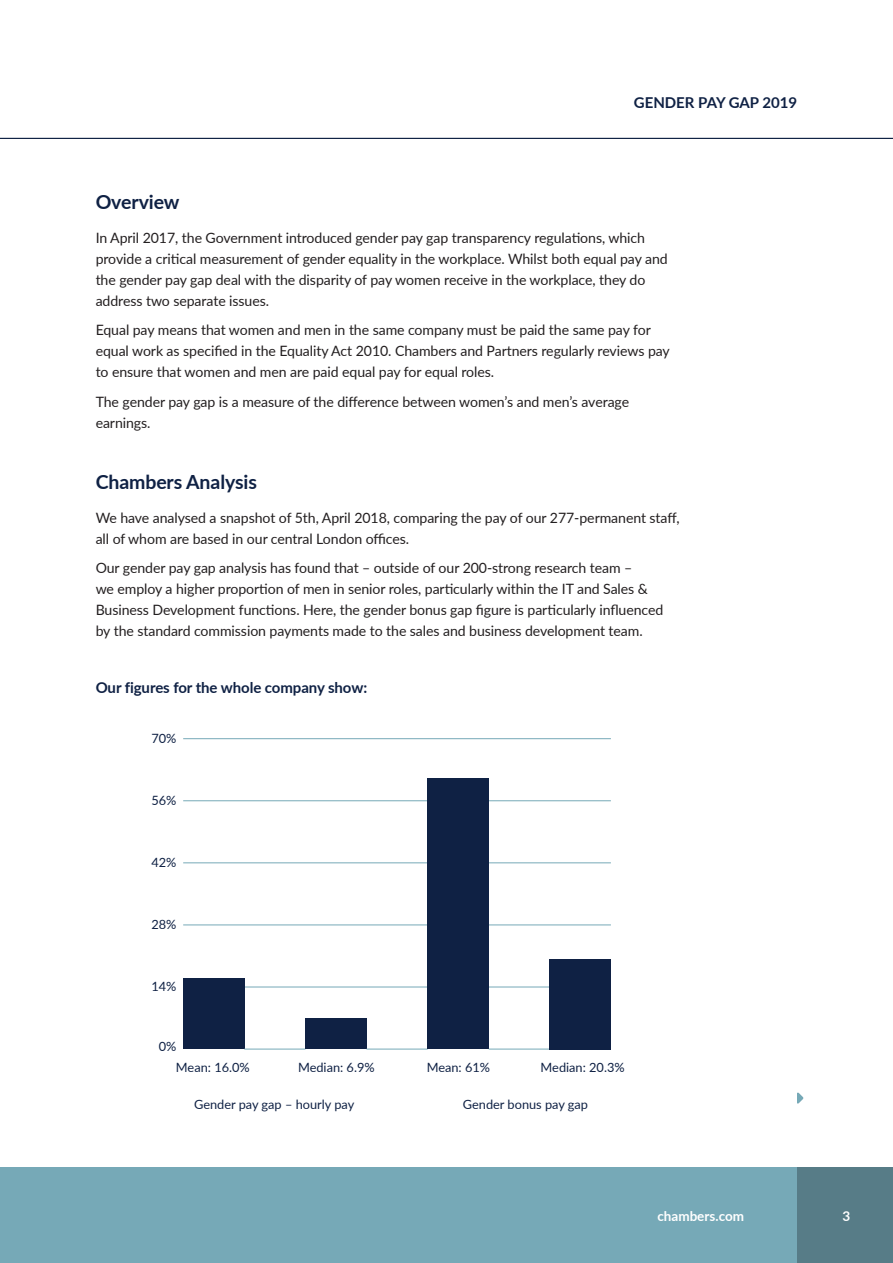
<style>
.page{position:relative;width:893px;height:1263px;background:#fff}
.page>*{position:absolute;margin:0;border:0;box-sizing:border-box;transform-origin:0 0}
.Sub_head{font:700 19.5px "Lato";letter-spacing:-.005em;color:#0f2144}
.t1{font:700 15px "Lato";letter-spacing:-.005em;color:#0f2144}
.Intro__Main{font:14.25px/21px "Lato";letter-spacing:-.005em;color:#231f20}
.t2{font:700 13.5px "Lato";color:#fff}
.t3{font:12.75px "Lato";color:#0f2144}
</style>
<div class="page">
<div style="left:0;top:1167px;width:893px;height:96px;background:#76a9b7"></div>
<div style="left:797px;top:1167px;width:96px;height:96px;background:#577c87"></div>
<svg style="left:797px;top:1093px;width:6px;height:10px"></svg>
<hr style="left:0;top:138px;width:893px;height:1px;background:#0f2144">
<hr style="left:183px;top:987px;width:428px;height:1px;background:#76a9b7">
<hr style="left:183px;top:924px;width:428px;height:1px;background:#76a9b7">
<hr style="left:183px;top:862px;width:428px;height:1px;background:#76a9b7">
<hr style="left:183px;top:800px;width:428px;height:1px;background:#76a9b7">
<hr style="left:183px;top:738px;width:428px;height:1px;background:#76a9b7">
<div style="left:183px;top:978px;width:61px;height:71px;background:#0f2144"></div>
<hr style="left:244px;top:1049px;width:61px;height:1px;background:#76a9b7">
<div style="left:305px;top:1018px;width:61px;height:31px;background:#0f2144"></div>
<hr style="left:366px;top:1049px;width:62px;height:1px;background:#76a9b7">
<div style="left:428px;top:779px;width:61px;height:270px;background:#0f2144"></div>
<hr style="left:489px;top:1049px;width:61px;height:1px;background:#76a9b7">
<div style="left:550px;top:959px;width:61px;height:90px;background:#0f2144"></div>
<p class="t1" style="left:634px;top:91px;width:165px">GENDER PAY GAP 2019</p>
<p class="Sub_head" style="left:96px;top:188px;width:85px">Overview</p>
<p class="Intro__Main" style="left:96px;top:227px;width:574px">In April 2017, the Government introduced gender pay gap transparency regulations, which provide a critical measurement of gender equality in the workplace. Whilst both equal pay and the gender pay gap deal with the disparity of pay women receive in the workplace, they do address two separate issues.</p>
<p class="Intro__Main" style="left:96px;top:319px;width:576px">Equal pay means that women and men in the same company must be paid the same pay for equal work as specified in the Equality Act 2010. Chambers and Partners regularly reviews pay to ensure that women and men are paid equal pay for equal roles.</p>
<p class="Intro__Main" style="left:96px;top:391px;width:535px">The gender pay gap is a measure of the difference between women’s and men’s average earnings.</p>
<p class="Sub_head" style="left:96px;top:467px;width:163px">Chambers Analysis</p>
<p class="Intro__Main" style="left:96px;top:506px;width:585px">We have analysed a snapshot of 5th, April 2018, comparing the pay of our 277-permanent staff, all of whom are based in our central London offices.</p>
<p class="Intro__Main" style="left:96px;top:557px;width:569px">Our gender pay gap analysis has found that – outside of our 200-strong research team –<br>we employ a higher proportion of men in senior roles, particularly within the IT and Sales &amp; Business Development functions. Here, the gender bonus gap figure is particularly influenced by the standard commission payments made to the sales and business development team.</p>
<p class="t1" style="left:96px;top:676px;width:273px">Our figures for the whole company show:</p>
<p class="t3" style="left:151px;top:729px;width:27px">70%</p>
<p class="t3" style="left:151px;top:791px;width:27px">56%</p>
<p class="t3" style="left:151px;top:853px;width:27px">42%</p>
<p class="t3" style="left:151px;top:915px;width:27px">28%</p>
<p class="t3" style="left:151px;top:977px;width:27px">14%</p>
<p class="t3" style="left:159px;top:1037px;width:19px">0%</p>
<p class="t3" style="left:176px;top:1058px;width:75px">Mean: 16.0%</p>
<p class="t3" style="left:298px;top:1058px;width:78px">Median: 6.9%</p>
<p class="t3" style="left:427px;top:1058px;width:65px">Mean: 61%</p>
<p class="t3" style="left:541px;top:1058px;width:86px">Median: 20.3%</p>
<p class="t3" style="left:194px;top:1095px;width:162px">Gender pay gap – hourly pay</p>
<p class="t3" style="left:463px;top:1095px;width:127px">Gender bonus pay gap</p>
<p class="t2" style="left:657px;top:1206px;width:88px">chambers.com</p>
<p class="t2" style="left:843px;top:1206px;width:9px">3</p>
<p class="t2" style="left:605px;top:1206px;width:141px">Chambers Unpublished</p>
</div>
